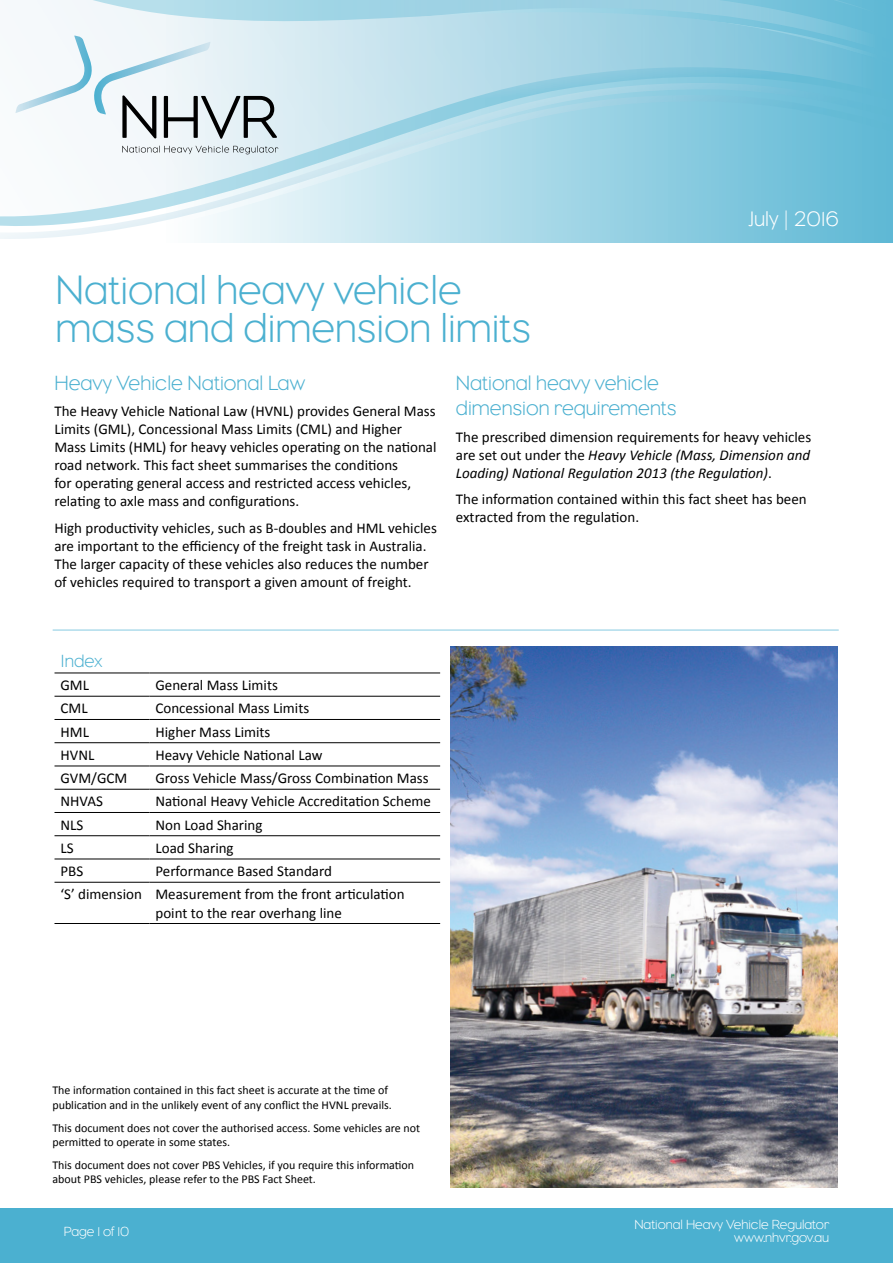
<style>
.page{position:relative;width:893px;height:1263px;background:#fff}
.page>*{position:absolute;margin:0;border:0;box-sizing:border-box;transform-origin:0 0}
.t1{font:300 42px/37.5px "Eagle";color:#4bb0d0}
.t2{font:300 21.45px "Eagle";color:#fff}
.Main_Header{font:300 21px/25.2px "Eagle";color:#4bb0d0}
.Body_Copy{font:300 21px "Eagle";color:#4bb0d0}
.t3{font:300 18px "Eagle";color:#4bb0d0}
.Body_Copy-2{font:15px/18px "Calibri";color:#000}
.Body_Copy-3{font:italic 15px/18px "Calibri";color:#000;text-align:justify}
.Page_Information{font:300 13.5px/13.5px "Eagle";color:#fff;text-align:right}
.Bullets{font:12px/14.4px "Calibri";color:#000}
.s1{font-style:normal}
</style>
<div class="page">
<div style="left:0;top:1208px;width:893px;height:55px;background:#4bb0d0"></div>
<svg style="left:0;top:223px;width:893px;height:15px"></svg>
<svg style="left:0;top:0;width:893px;height:223px;background:#acd9e8"></svg>
<svg style="left:122px;top:146px;width:156px;height:8px"></svg>
<svg style="left:16px;top:36px;width:261px;height:103px"></svg>
<hr style="left:55px;top:673px;width:94px;height:1px;background:#000">
<hr style="left:149px;top:673px;width:291px;height:1px;background:#000">
<hr style="left:55px;top:696px;width:94px;height:1px;background:#000">
<hr style="left:149px;top:696px;width:291px;height:1px;background:#000">
<hr style="left:55px;top:719px;width:94px;height:1px;background:#000">
<hr style="left:149px;top:719px;width:291px;height:1px;background:#000">
<hr style="left:55px;top:742px;width:94px;height:1px;background:#000">
<hr style="left:149px;top:742px;width:291px;height:1px;background:#000">
<hr style="left:55px;top:766px;width:94px;height:1px;background:#000">
<hr style="left:149px;top:766px;width:291px;height:1px;background:#000">
<hr style="left:55px;top:789px;width:94px;height:1px;background:#000">
<hr style="left:149px;top:789px;width:291px;height:1px;background:#000">
<hr style="left:55px;top:812px;width:94px;height:1px;background:#000">
<hr style="left:149px;top:812px;width:291px;height:1px;background:#000">
<hr style="left:55px;top:835px;width:94px;height:1px;background:#000">
<hr style="left:149px;top:835px;width:291px;height:1px;background:#000">
<hr style="left:55px;top:859px;width:94px;height:1px;background:#000">
<hr style="left:149px;top:859px;width:291px;height:1px;background:#000">
<hr style="left:55px;top:882px;width:94px;height:1px;background:#000">
<hr style="left:149px;top:882px;width:291px;height:1px;background:#000">
<hr style="left:55px;top:923px;width:94px;height:1px;background:#000">
<hr style="left:149px;top:923px;width:291px;height:1px;background:#000">
<hr style="left:53px;top:629px;width:785px;height:2px;background:#78c3de">
<img style="left:450px;top:646px;width:388px;height:541px">
<p class="t1" style="left:56px;top:271px;width:477px">National heavy vehicle mass and dimension limits</p>
<h2 class="t2" style="left:748px;top:207px;width:92px">July | 2016</h2>
<p class="Body_Copy" style="left:54px;top:371px;width:252px">Heavy Vehicle National Law</p>
<p class="Body_Copy-2" style="left:54px;top:402px;width:384px">The Heavy Vehicle National Law (HVNL) provides General Mass Limits (GML), Concessional Mass Limits (CML) and Higher Mass Limits (HML) for heavy vehicles operating on the national road network. This fact sheet summarises the conditions<br>for operating general access and restricted access vehicles, relating to axle mass and configurations.</p>
<p class="Body_Copy-2" style="left:54px;top:519px;width:384px">High productivity vehicles, such as B-doubles and HML vehicles are important to the efficiency of the freight task in Australia.<br>The larger capacity of these vehicles also reduces the number of vehicles required to transport a given amount of freight.</p>
<p class="Main_Header" style="left:456px;top:370px;width:222px">National heavy vehicle dimension requirements</p>
<p class="Body_Copy-3" style="left:456px;top:427px;width:357px"><span class="s1">The prescribed dimension requirements for heavy vehicles are set out under the</span> Heavy Vehicle (Mass, Dimension and Loading) National Regulation 2013 (the Regulation)<span class="s1">.</span></p>
<p class="Body_Copy-2" style="left:456px;top:490px;width:352px">The information contained within this fact sheet has been extracted from the regulation.</p>
<p class="t3" style="left:61px;top:651px;width:43px">Index</p>
<p class="Body_Copy-2" style="left:61px;top:676px;width:30px">GML</p>
<p class="Body_Copy-2" style="left:155px;top:676px;width:124px">General Mass Limits</p>
<p class="Body_Copy-2" style="left:61px;top:699px;width:29px">CML</p>
<p class="Body_Copy-2" style="left:155px;top:699px;width:155px">Concessional Mass Limits</p>
<p class="Body_Copy-2" style="left:61px;top:723px;width:30px">HML</p>
<p class="Body_Copy-2" style="left:155px;top:723px;width:116px">Higher Mass Limits</p>
<p class="Body_Copy-2" style="left:61px;top:746px;width:35px">HVNL</p>
<p class="Body_Copy-2" style="left:155px;top:746px;width:168px">Heavy Vehicle National Law</p>
<p class="Body_Copy-2" style="left:61px;top:769px;width:68px">GVM/GCM</p>
<p class="Body_Copy-2" style="left:155px;top:769px;width:275px">Gross Vehicle Mass/Gross Combination Mass</p>
<p class="Body_Copy-2" style="left:61px;top:792px;width:44px">NHVAS</p>
<p class="Body_Copy-2" style="left:155px;top:792px;width:277px">National Heavy Vehicle Accreditation Scheme</p>
<p class="Body_Copy-2" style="left:61px;top:816px;width:24px">NLS</p>
<p class="Body_Copy-2" style="left:155px;top:816px;width:109px">Non Load Sharing</p>
<p class="Body_Copy-2" style="left:61px;top:839px;width:15px">LS</p>
<p class="Body_Copy-2" style="left:155px;top:839px;width:80px">Load Sharing</p>
<p class="Body_Copy-2" style="left:61px;top:862px;width:24px">PBS</p>
<p class="Body_Copy-2" style="left:155px;top:862px;width:178px">Performance Based Standard</p>
<p class="Body_Copy-2" style="left:61px;top:885px;width:83px">‘S’ dimension</p>
<p class="Body_Copy-2" style="left:155px;top:885px;width:251px">Measurement from the front articulation point to the rear overhang line</p>
<p class="Bullets" style="left:52px;top:1083px;width:341px">The information contained in this fact sheet is accurate at the time of publication and in the unlikely event of any conflict the HVNL prevails.</p>
<p class="Bullets" style="left:52px;top:1120px;width:369px">This document does not cover the authorised access. Some vehicles are not permitted to operate in some states.</p>
<p class="Bullets" style="left:52px;top:1158px;width:363px">This document does not cover PBS Vehicles, if you require this information about PBS vehicles, please refer to the PBS Fact Sheet.</p>
<p class="Page_Information" style="left:64px;top:1224px;width:67px">Page 1 of 10</p>
<p class="Page_Information" style="left:634px;top:1217px;width:196px">National Heavy Vehicle Regulator www.nhvr.gov.au</p>
</div>
